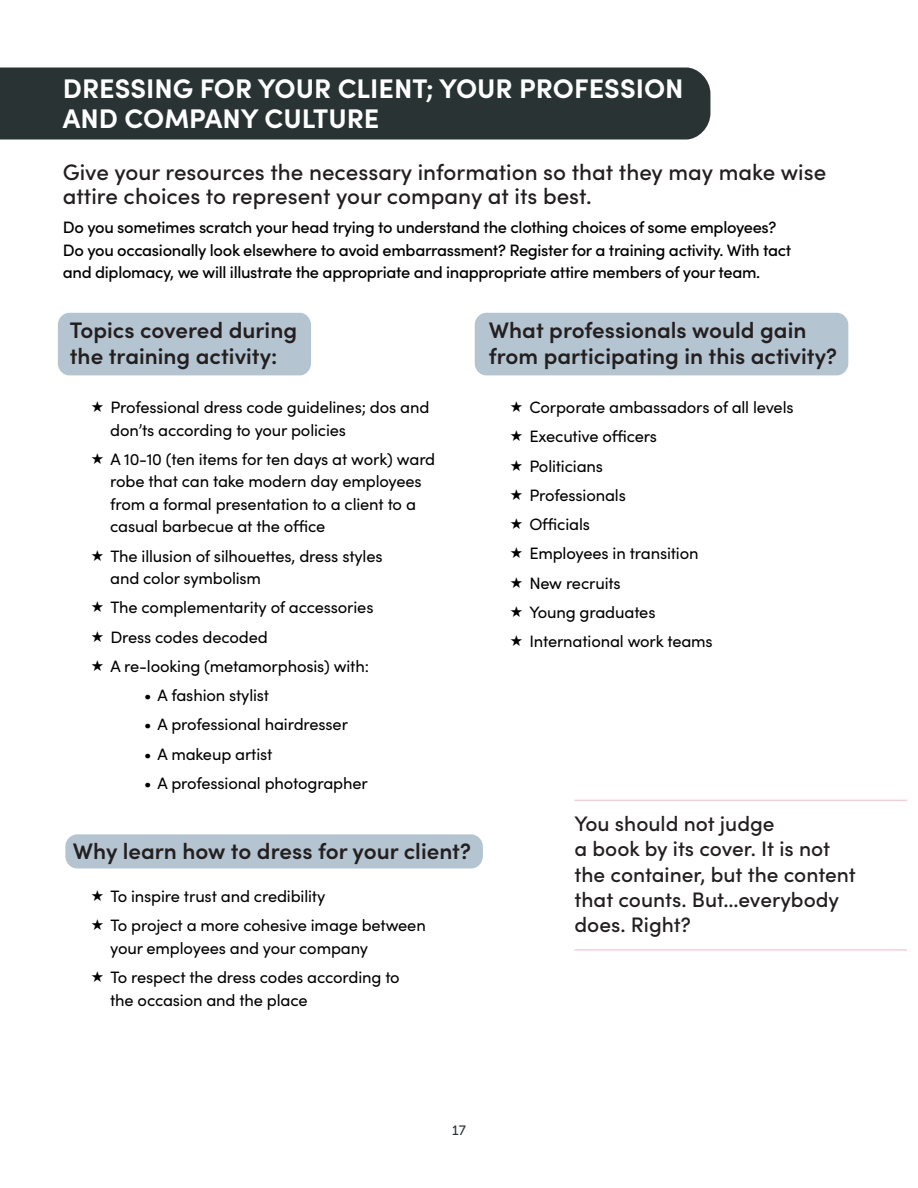
<style>
.page{position:relative;width:918px;height:1188px;background:#fff}
.page>*{position:absolute;margin:0;border:0;box-sizing:border-box;transform-origin:0 0}
.t1{font:700 27px/30px "Sofia Pro";color:#fff}
.Subtitle{font:600 22.5px/25.5px "Sofia Pro";color:#231f20}
.t2{font:500 22.5px/24px "Sofia Pro";color:#231f20}
.t3{font:500 21px/25.2px "Sofia Pro";color:#231f20}
.t4{font:16.5px/22.5px "Sofia Pro";letter-spacing:-.01em;color:#000}
.t5{font:500 16.5px/22.5px "Sofia Pro";letter-spacing:-.02em;color:#000}
.t6{font:13.5px "Museo Sans 500";color:#293333}
</style>
<div class="page">
<div style="left:58px;top:313px;width:253px;height:62px;background:#b5c4d1"></div>
<div style="left:475px;top:313px;width:373px;height:62px;background:#b5c4d1"></div>
<div style="left:65px;top:834px;width:418px;height:34px;background:#b5c4d1"></div>
<div style="left:0;top:68px;width:710px;height:72px;background:#293333"></div>
<hr style="left:575px;top:800px;width:332px;height:1px;background:#f2cfd6">
<hr style="left:575px;top:949px;width:332px;height:2px;background:#f2cfd6">
<p class="t1" style="left:63px;top:71px;width:622px">DRESSING FOR YOUR CLIENT; YOUR PROFESSION<br>AND COMPANY CULTURE</p>
<p class="t2" style="left:63px;top:159px;width:765px">Give your resources the necessary information so that they may make wise attire choices to represent your company at its best.</p>
<p class="t5" style="left:63px;top:215px;width:730px">Do you sometimes scratch your head trying to understand the clothing choices of some employees?<br>Do you occasionally look elsewhere to avoid embarrassment? Register for a training activity. With tact and diplomacy, we will illustrate the appropriate and inappropriate attire members of your team.</p>
<p class="Subtitle" style="left:489px;top:316px;width:350px">What professionals would gain from participating in this activity?</p>
<p class="t4" style="left:529px;top:395px;width:266px">Corporate ambassadors of all levels</p>
<p class="t4" style="left:529px;top:424px;width:129px">Executive officers</p>
<p class="t4" style="left:529px;top:454px;width:75px">Politicians</p>
<p class="t4" style="left:529px;top:483px;width:98px">Professionals</p>
<p class="t4" style="left:529px;top:512px;width:62px">Officials</p>
<p class="t4" style="left:529px;top:541px;width:171px">Employees in transition</p>
<p class="t4" style="left:529px;top:571px;width:93px">New recruits</p>
<p class="t4" style="left:529px;top:600px;width:128px">Young graduates</p>
<p class="t4" style="left:529px;top:629px;width:185px">International work teams</p>
<p class="Subtitle" style="left:70px;top:316px;width:229px">Topics covered during the training activity:</p>
<p class="t4" style="left:110px;top:395px;width:321px">Professional dress code guidelines; dos and don’ts according to your policies</p>
<p class="t4" style="left:110px;top:447px;width:327px">A 10-10 (ten items for ten days at work) ward robe that can take modern day employees from a formal presentation to a client to a casual barbecue at the office</p>
<p class="t4" style="left:110px;top:544px;width:274px">The illusion of silhouettes, dress styles and color symbolism</p>
<p class="t4" style="left:110px;top:595px;width:265px">The complementarity of accessories</p>
<p class="t4" style="left:110px;top:625px;width:159px">Dress codes decoded</p>
<p class="t4" style="left:110px;top:654px;width:260px">A re-looking (metamorphosis) with:</p>
<p class="t4" style="left:144px;top:683px;width:127px">• A fashion stylist</p>
<p class="t4" style="left:144px;top:712px;width:205px">• A professional hairdresser</p>
<p class="t4" style="left:144px;top:742px;width:130px">• A makeup artist</p>
<p class="t4" style="left:144px;top:771px;width:225px">• A professional photographer</p>
<p class="Subtitle" style="left:73px;top:836px;width:400px">Why learn how to dress for your client?</p>
<p class="t4" style="left:110px;top:884px;width:216px">To inspire trust and credibility</p>
<p class="t4" style="left:110px;top:914px;width:317px">To project a more cohesive image between your employees and your company</p>
<p class="t4" style="left:110px;top:965px;width:291px">To respect the dress codes according to the occasion and the place</p>
<p class="t6" style="left:452px;top:1123px;width:15px">17</p>
<p class="t3" style="left:575px;top:810px;width:283px">You should not judge<br>a book by its cover. It is not the container, but the content that counts. But…everybody does. Right?</p>
</div>
